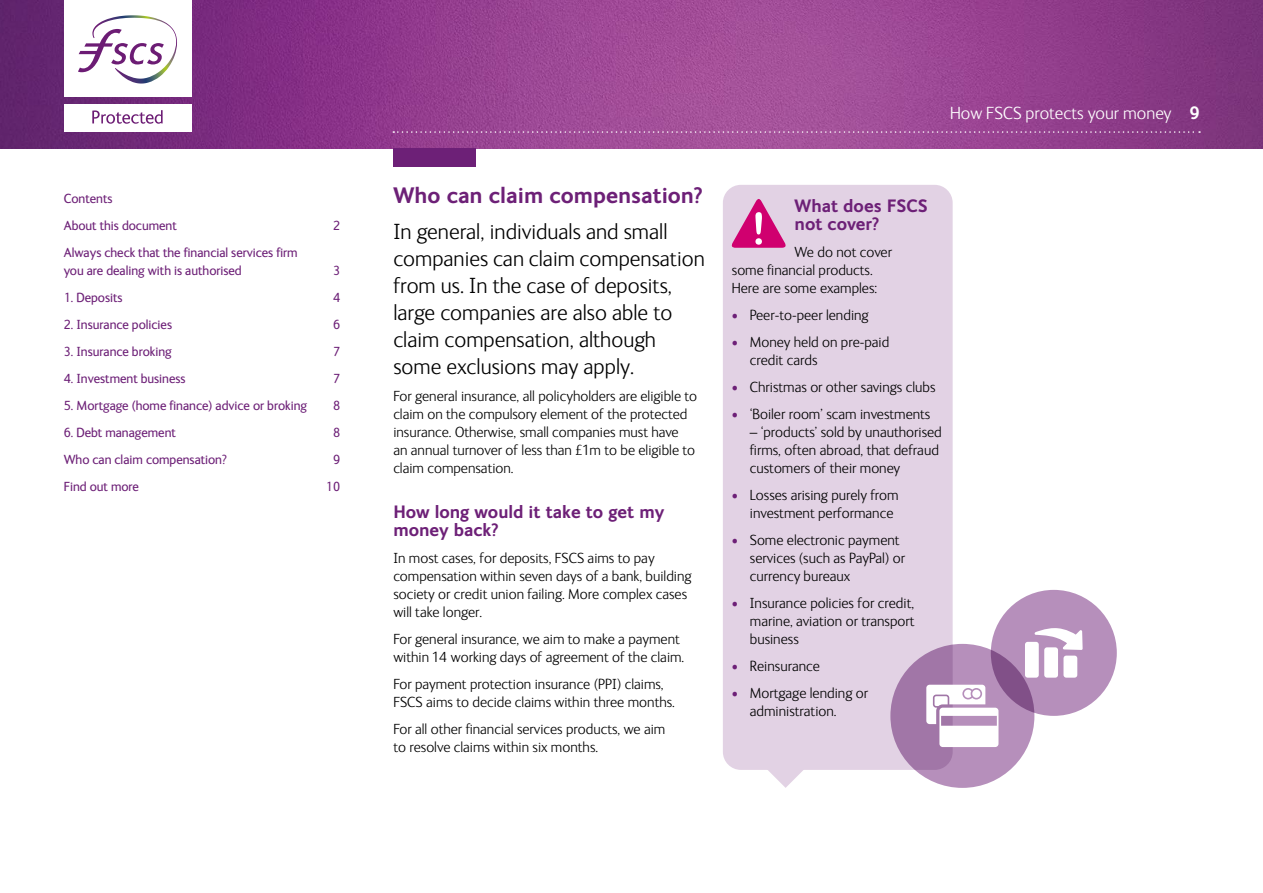
<style>
.page{position:relative;width:1263px;height:893px;background:#fff}
.page>*{position:absolute;margin:0;border:0;box-sizing:border-box;transform-origin:0 0}
.Standfirst{font:300 22.5px/27px "FS Ingrid";color:#000}
.B_Head{font:700 22.5px "FS Ingrid";color:#6d2077}
.C_Head{font:700 18px/18px "FS Ingrid";color:#6d2077}
.t1{font:300 18px "FS Ingrid";color:#fff}
.Text_10_12pt{font:300 15px/18px "FS Ingrid";color:#000}
.Text_bullet{font:300 15px/18px "FS Ingrid";color:#000}
.t2{font:13.5px/27px "FS Ingrid";color:#6d2077}
.s1{font-weight:700}
.s2{color:#6d2077}
</style>
<div class="page">
<img style="left:0;top:0;width:1263px;height:149px">
<div style="left:64px;top:0;width:127px;height:97px;background:#fff"></div>
<div style="left:64px;top:104px;width:127px;height:28px;background:#fff"></div>
<svg style="left:92px;top:110px;width:71px;height:14px"></svg>
<svg style="left:78px;top:15px;width:99px;height:69px"></svg>
<svg style="left:393px;top:131px;width:807px;height:2px;background:#ad69a7"></svg>
<svg style="left:768px;top:770px;width:35px;height:18px"></svg>
<div style="left:723px;top:185px;width:230px;height:585px;background:#e2d2e4;border-radius:18px"></div>
<svg style="left:732px;top:199px;width:54px;height:49px"></svg>
<svg style="left:890px;top:644px;width:144px;height:144px;background:#ad85b3"></svg>
<svg style="left:926px;top:685px;width:72px;height:62px"></svg>
<svg style="left:991px;top:590px;width:126px;height:126px;background:#b088b5"></svg>
<div style="left:1063px;top:656px;width:14px;height:22px;background:#fff;border-radius:3px"></div>
<div style="left:1044px;top:647px;width:14px;height:31px;background:#fff;border-radius:3px"></div>
<div style="left:1025px;top:642px;width:14px;height:36px;background:#fff;border-radius:3px"></div>
<svg style="left:1034px;top:628px;width:49px;height:22px"></svg>
<div style="left:393px;top:149px;width:83px;height:18px;background:#6d2077"></div>
<p class="t2" style="left:64px;top:184px;width:114px">Contents<br>About this document</p>
<p class="t2" style="left:64px;top:243px;width:235px;line-height:18px">Always check that the financial services firm you are dealing with is authorised</p>
<p class="t2" style="left:333px;top:211px;width:9px">2</p>
<p class="t2" style="left:333px;top:256px;width:9px">3</p>
<p class="t2" style="left:64px;top:283px;width:60px">1. Deposits</p>
<p class="t2" style="left:333px;top:283px;width:9px">4</p>
<p class="t2" style="left:64px;top:310px;width:110px">2. Insurance policies</p>
<p class="t2" style="left:333px;top:310px;width:9px">6</p>
<p class="t2" style="left:64px;top:337px;width:109px">3. Insurance broking</p>
<p class="t2" style="left:333px;top:337px;width:9px">7</p>
<p class="t2" style="left:64px;top:364px;width:123px">4. Investment business</p>
<p class="t2" style="left:333px;top:364px;width:9px">7</p>
<p class="t2" style="left:64px;top:391px;width:245px">5. Mortgage (home finance) advice or broking</p>
<p class="t2" style="left:333px;top:391px;width:9px">8</p>
<p class="t2" style="left:64px;top:418px;width:114px">6. Debt management</p>
<p class="t2" style="left:333px;top:418px;width:9px">8</p>
<p class="t2" style="left:64px;top:445px;width:165px">Who can claim compensation?</p>
<p class="t2" style="left:333px;top:445px;width:9px">9</p>
<p class="t2" style="left:64px;top:472px;width:77px">Find out more</p>
<p class="t2" style="left:326px;top:472px;width:16px">10</p>
<h2 class="B_Head" style="left:393px;top:180px;width:311px">Who can claim compensation?</h2>
<p class="Standfirst" style="left:393px;top:217px;width:313px">In general, individuals and small companies can claim compensation from us. In the case of deposits, large companies are also able to claim compensation, although some exclusions may apply.</p>
<p class="Text_10_12pt" style="left:393px;top:386px;width:305px">For general insurance, all policyholders are eligible to claim on the compulsory element of the protected insurance. Otherwise, small companies must have<br>an annual turnover of less than £1m to be eligible to claim compensation.</p>
<h3 class="C_Head" style="left:393px;top:502px;width:273px">How long would it take to get my money back?</h3>
<p class="Text_10_12pt" style="left:393px;top:548px;width:300px">In most cases, for deposits, FSCS aims to pay compensation within seven days of a bank, building society or credit union failing. More complex cases will take longer.</p>
<p class="Text_10_12pt" style="left:393px;top:629px;width:293px">For general insurance, we aim to make a payment within 14 working days of agreement of the claim.</p>
<p class="Text_10_12pt" style="left:393px;top:674px;width:283px">For payment protection insurance (PPI) claims,<br>FSCS aims to decide claims within three months.</p>
<p class="Text_10_12pt" style="left:393px;top:719px;width:274px">For all other financial services products, we aim to resolve claims within six months.</p>
<p class="t1" style="left:950px;top:101px;width:251px">How FSCS protects your money <span class="s1">9</span></p>
<h3 class="C_Head" style="left:794px;top:196px;width:135px">What does FSCS not cover?</h3>
<p class="Text_10_12pt" style="left:732px;top:242px;width:162px;text-indent:63px">We do not cover some financial products.<br>Here are some examples:</p>
<p class="Text_bullet" style="left:732px;top:305px;width:138px"><span class="s2">•</span> Peer-to-peer lending</p>
<p class="Text_bullet" style="left:750px;top:332px;width:141px;text-indent:-18px"><span class="s2">•</span> Money held on pre-paid credit cards</p>
<p class="Text_bullet" style="left:732px;top:377px;width:205px"><span class="s2">•</span> Christmas or other savings clubs</p>
<p class="Text_bullet" style="left:732px;top:404px;width:200px"><span class="s2">•</span> ‘Boiler room’ scam investments</p>
<p class="Text_bullet" style="left:750px;top:422px;width:193px">– ‘products’ sold by unauthorised firms, often abroad, that defraud customers of their money</p>
<p class="Text_bullet" style="left:750px;top:485px;width:150px;text-indent:-18px"><span class="s2">•</span> Losses arising purely from investment performance</p>
<p class="Text_bullet" style="left:750px;top:530px;width:157px;text-indent:-18px"><span class="s2">•</span> Some electronic payment services (such as PayPal) or currency bureaux</p>
<p class="Text_bullet" style="left:750px;top:593px;width:166px;text-align:justify;text-indent:-18px"><span class="s2">•</span> Insurance policies for credit, marine, aviation or transport business</p>
<p class="Text_bullet" style="left:732px;top:656px;width:90px"><span class="s2">•</span> Reinsurance</p>
<p class="Text_bullet" style="left:750px;top:683px;width:120px;text-indent:-18px"><span class="s2">•</span> Mortgage lending or administration.</p>
</div>
